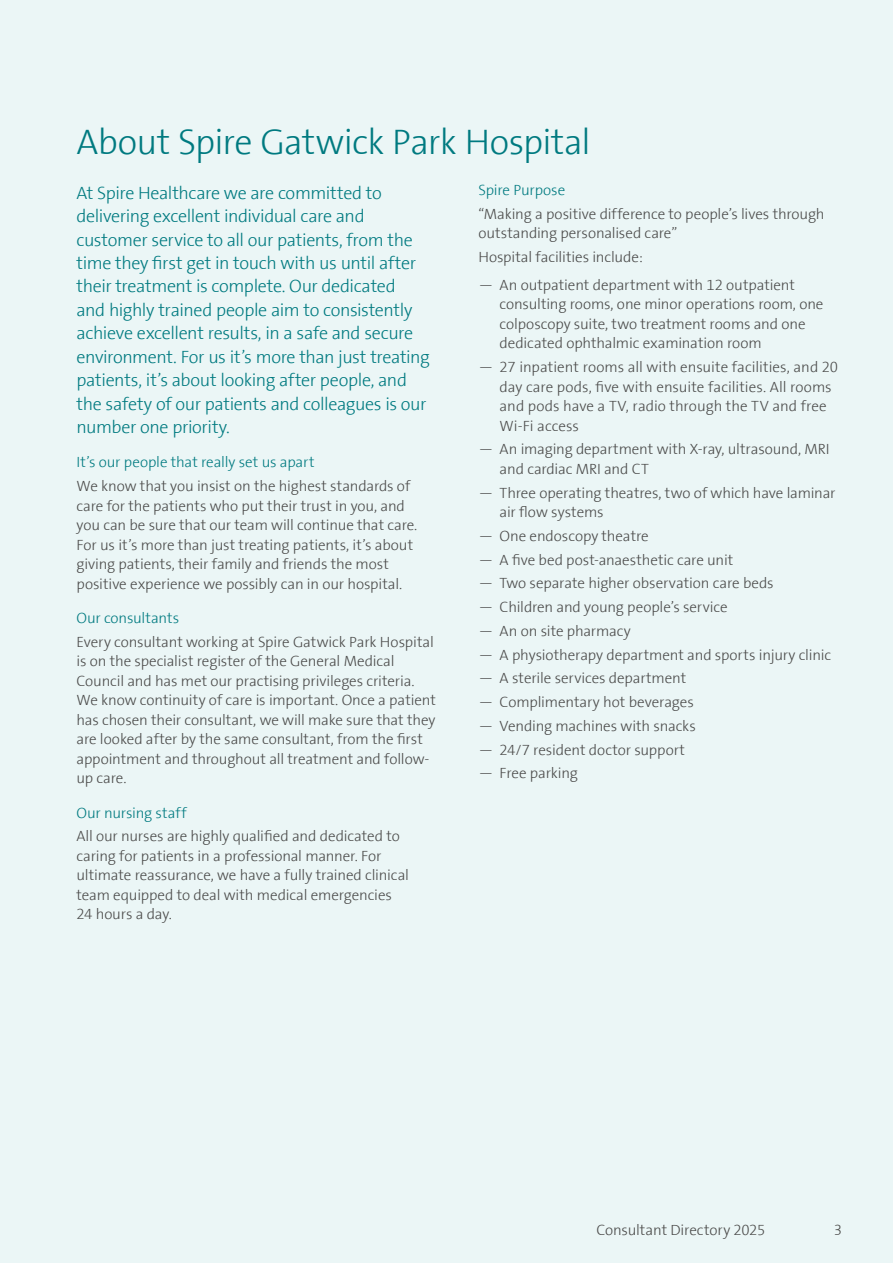
<style>
.page{position:relative;width:893px;height:1263px;background:#ebf6f6}
.page>*{position:absolute;margin:0;border:0;box-sizing:border-box;transform-origin:0 0}
.t1{font:300 36px "The Sans Spire";letter-spacing:-.02em;color:#007a80}
.t2{font:300 18px/23.4px "The Sans Spire";letter-spacing:-.02em;color:#007a80}
.t3{font:300 15px/19.5px "The Sans Spire";letter-spacing:-.005em;color:#4a4a49}
.t4{font:300 15px "The Sans Spire";letter-spacing:-.005em;color:#007a80}
</style>
<div class="page">
<h1 class="t1" style="left:77px;top:122px;width:516px">About Spire Gatwick Park Hospital</h1>
<p class="t2" style="left:77px;top:181px;width:355px">At Spire Healthcare we are committed to delivering excellent individual care and customer service to all our patients, from the time they first get in touch with us until after their treatment is complete. Our dedicated<br>and highly trained people aim to consistently achieve excellent results, in a safe and secure environment. For us it’s more than just treating patients, it’s about looking after people, and the safety of our patients and colleagues is our number one priority.</p>
<p class="t4" style="left:77px;top:454px;width:240px">It’s our people that really set us apart</p>
<p class="t3" style="left:77px;top:476px;width:342px">We know that you insist on the highest standards of care for the patients who put their trust in you, and you can be sure that our team will continue that care.<br>For us it’s more than just treating patients, it’s about giving patients, their family and friends the most positive experience we possibly can in our hospital.</p>
<p class="t4" style="left:77px;top:609px;width:104px">Our consultants</p>
<p class="t3" style="left:77px;top:632px;width:361px">Every consultant working at Spire Gatwick Park Hospital is on the specialist register of the General Medical Council and has met our practising privileges criteria.<br>We know continuity of care is important. Once a patient has chosen their consultant, we will make sure that they are looked after by the same consultant, from the first appointment and throughout all treatment and follow&shy;up care.</p>
<p class="t4" style="left:77px;top:804px;width:111px">Our nursing staff</p>
<p class="t3" style="left:77px;top:827px;width:334px">All our nurses are highly qualified and dedicated to caring for patients in a professional manner. For ultimate reassurance, we have a fully trained clinical team equipped to deal with medical emergencies 24 hours a day.</p>
<p class="t4" style="left:478px;top:181px;width:88px">Spire Purpose</p>
<p class="t3" style="left:478px;top:204px;width:348px">“Making a positive difference to people’s lives through outstanding personalised care”</p>
<p class="t3" style="left:478px;top:247px;width:166px">Hospital facilities include:</p>
<p class="t3" style="left:500px;top:275px;width:325px;text-indent:-21px">— An outpatient department with 12 outpatient consulting rooms, one minor operations room, one colposcopy suite, two treatment rooms and one dedicated ophthalmic examination room</p>
<p class="t3" style="left:500px;top:358px;width:340px;text-indent:-21px">— 27 inpatient rooms all with ensuite facilities, and 20 day care pods, five with ensuite facilities. All rooms and pods have a TV, radio through the TV and free Wi-Fi access</p>
<p class="t3" style="left:500px;top:440px;width:331px;text-indent:-21px">— An imaging department with X-ray, ultrasound, MRI and cardiac MRI and CT</p>
<p class="t3" style="left:500px;top:483px;width:337px;text-indent:-21px">— Three operating theatres, two of which have laminar air flow systems</p>
<p class="t3" style="left:478px;top:526px;width:172px">— One endoscopy theatre</p>
<p class="t3" style="left:478px;top:550px;width:257px">— A five bed post-anaesthetic care unit</p>
<p class="t3" style="left:478px;top:574px;width:297px">— Two separate higher observation care beds</p>
<p class="t3" style="left:478px;top:598px;width:251px">— Children and young people’s service</p>
<p class="t3" style="left:478px;top:621px;width:154px">— An on site pharmacy</p>
<p class="t3" style="left:478px;top:645px;width:354px">— A physiotherapy department and sports injury clinic</p>
<p class="t3" style="left:478px;top:669px;width:210px">— A sterile services department</p>
<p class="t3" style="left:478px;top:693px;width:217px">— Complimentary hot beverages</p>
<p class="t3" style="left:478px;top:716px;width:219px">— Vending machines with snacks</p>
<p class="t3" style="left:478px;top:740px;width:208px">— 24/7 resident doctor support</p>
<p class="t3" style="left:478px;top:764px;width:101px">— Free parking</p>
<p class="t3" style="left:596px;top:1220px;width:171px">Consultant Directory 2025</p>
<p class="t3" style="left:834px;top:1220px;width:10px">3</p>
</div>
